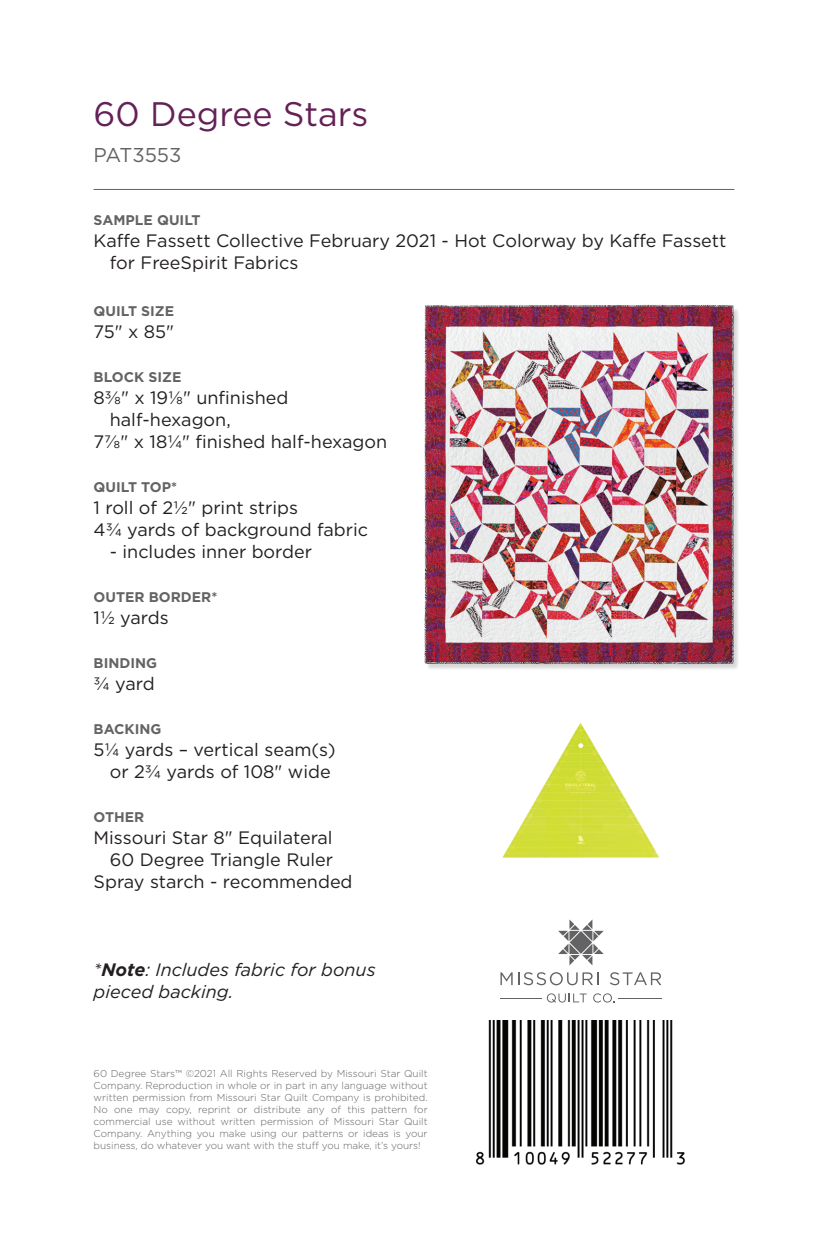
<style>
.page{position:relative;width:828px;height:1260px;background:#fff}
.page>*{position:absolute;margin:0;border:0;box-sizing:border-box;transform-origin:0 0}
.t1{font:34px "Gotham";color:#642157}
.t2{font:20px "Gotham";letter-spacing:-.005em;color:#636366}
.t3{font:18px/22px "Gotham";color:#231f20}
.t4{font:italic 18px/22px "Gotham";color:#231f20}
.t5{font:700 14px "Gotham";color:#636366}
.t6{font:300 10px/12px "Gotham";color:#636366;text-align:justify}
.s1{font-weight:700}
</style>
<div class="page">
<hr style="left:94px;top:189px;width:640px;height:1px;background:#636366">
<svg style="left:500px;top:972px;width:99px;height:13px"></svg>
<svg style="left:610px;top:972px;width:51px;height:13px"></svg>
<hr style="left:500px;top:998px;width:42px;height:1px;background:#636366">
<hr style="left:618px;top:998px;width:43px;height:1px;background:#636366">
<svg style="left:547px;top:993px;width:40px;height:10px"></svg>
<svg style="left:593px;top:993px;width:22px;height:10px"></svg>
<svg style="left:558px;top:919px;width:46px;height:46px"></svg>
<img style="left:475px;top:1021px;width:210px;height:144px">
<img style="left:502px;top:722px;width:158px;height:136px">
<img style="left:424px;top:304px;width:314px;height:365px">
<h1 class="t1" style="left:94px;top:92px;width:276px">60 Degree Stars</h1>
<h2 class="t2" style="left:94px;top:142px;width:89px">PAT3553</h2>
<h3 class="t5" style="left:94px;top:211px;width:109px">SAMPLE QUILT</h3>
<h3 class="t3" style="left:110px;top:230px;width:618px;text-indent:-16px">Kaffe Fassett Collective February 2021 - Hot Colorway by Kaffe Fassett for FreeSpirit Fabrics</h3>
<h3 class="t5" style="left:94px;top:301px;width:82px">QUILT SIZE</h3>
<h3 class="t3" style="left:94px;top:320px;width:82px">75" x 85"</h3>
<h3 class="t5" style="left:94px;top:367px;width:89px">BLOCK SIZE</h3>
<h3 class="t3" style="left:94px;top:386px;width:196px">8⅜" x 19⅛" unfinished</h3>
<h3 class="t3" style="left:110px;top:408px;width:122px">half-hexagon,</h3>
<h3 class="t3" style="left:94px;top:430px;width:295px">7⅞" x 18¼" finished half-hexagon</h3>
<h3 class="t5" style="left:94px;top:477px;width:85px">QUILT TOP*</h3>
<h3 class="t3" style="left:94px;top:496px;width:276px">1 roll of 2½" print strips<br>4¾ yards of background fabric</h3>
<h3 class="t3" style="left:110px;top:540px;width:204px">- includes inner border</h3>
<h3 class="t5" style="left:94px;top:587px;width:125px">OUTER BORDER*</h3>
<h3 class="t3" style="left:94px;top:606px;width:77px">1½ yards</h3>
<h3 class="t5" style="left:94px;top:653px;width:65px">BINDING</h3>
<h3 class="t3" style="left:94px;top:672px;width:63px">¾ yard</h3>
<h3 class="t5" style="left:94px;top:719px;width:69px">BACKING</h3>
<h3 class="t3" style="left:94px;top:738px;width:243px;text-align:right">5¼ yards – vertical seam(s) or 2¾ yards of 108" wide</h3>
<h3 class="t5" style="left:94px;top:807px;width:52px">OTHER</h3>
<h3 class="t3" style="left:94px;top:826px;width:241px">Missouri Star 8" Equilateral</h3>
<h3 class="t3" style="left:110px;top:848px;width:225px">60 Degree Triangle Ruler</h3>
<h3 class="t3" style="left:94px;top:870px;width:261px">Spray starch - recommended</h3>
<h3 class="t4" style="left:94px;top:958px;width:284px">*<span class="s1">Note</span>: Includes fabric for bonus pieced backing.</h3>
<p class="t6" style="left:94px;top:1067px;width:336px">60 Degree Stars™ ©2021 All Rights Reserved by Missouri Star Quilt Company. Reproduction in whole or in part in any language without written permission from Missouri Star Quilt Company is prohibited.<br>No one may copy, reprint or distribute any of this pattern for commercial use without written permission of Missouri Star Quilt Company. Anything you make using our patterns or ideas is your business, do whatever you want with the stuff you make, it’s yours!</p>
</div>
